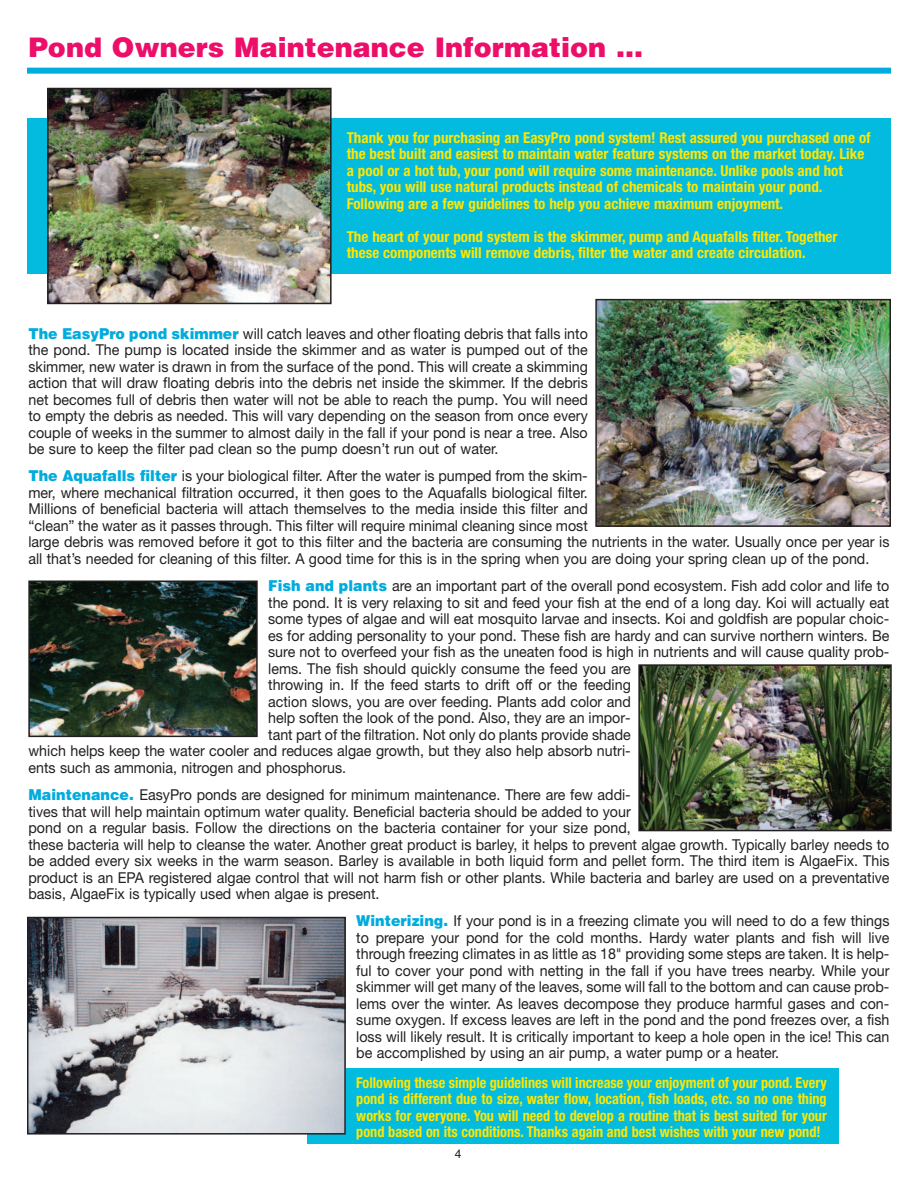
<style>
.page{position:relative;width:918px;height:1188px;background:#fff}
.page>*{position:absolute;margin:0;border:0;box-sizing:border-box;transform-origin:0 0}
.t1{font:900 27px "Helvetica";color:#ec0e68}
.t2{font:15px/16.5px "Helvetica Neue";color:#231f20;text-align:justify;scale:.95 1}
.t3{font:700 condensed 15px/16.5px "Helvetica Neue";color:#ffe601}
.t4{font:700 condensed 15px/16.5px "Helvetica Neue";color:#ffe601;text-align:justify;scale:.95 1}
.t5{font:12px "Helvetica";color:#231f20}
.s1{font-family:"Helvetica";font-weight:900;color:#00acdd}
</style>
<div class="page">
<div style="left:28px;top:119px;width:863px;height:155px;background:#02bbdf"></div>
<img style="left:50px;top:91px;width:279px;height:210px">
<div style="left:47px;top:88px;width:285px;height:216px;border:2px solid #231f20"></div>
<img style="left:598px;top:302px;width:290px;height:222px">
<div style="left:595px;top:299px;width:296px;height:228px;border:2px solid #231f20"></div>
<img style="left:31px;top:583px;width:224px;height:151px">
<div style="left:28px;top:580px;width:230px;height:157px;border:2px solid #231f20"></div>
<img style="left:641px;top:667px;width:248px;height:161px">
<div style="left:638px;top:664px;width:254px;height:167px;border:2px solid #231f20"></div>
<div style="left:27px;top:68px;width:864px;height:6px;background:#00acdd"></div>
<div style="left:308px;top:1068px;width:531px;height:76px;background:#02bbdf"></div>
<img style="left:30px;top:920px;width:313px;height:212px">
<div style="left:27px;top:917px;width:319px;height:218px;border:2px solid #231f20"></div>
<h1 class="t1" style="left:28px;top:32px;width:616px">Pond Owners Maintenance Information ...</h1>
<p class="t3" style="left:347px;top:129px;width:525px">Thank you for purchasing an EasyPro pond system! Rest assured you purchased one of the best built and easiest to maintain water feature systems on the market today. Like a pool or a hot tub, your pond will require some maintenance. Unlike pools and hot tubs, you will use natural products instead of chemicals to maintain your pond.<br>Following are a few guidelines to help you achieve maximum enjoyment.</p>
<p class="t3" style="left:347px;top:228px;width:492px">The heart of your pond system is the skimmer, pump and Aquafalls filter. Together these components will remove debris, filter the water and create circulation.</p>
<p class="t2" style="left:28px;top:325px;width:590px"><span class="s1">The EasyPro pond skimmer</span> will catch leaves and other floating debris that falls into the pond. The pump is located inside the skimmer and as water is pumped out of the skimmer, new water is drawn in from the surface of the pond. This will create a skimming action that will draw floating debris into the debris net inside the skimmer. If the debris net becomes full of debris then water will not be able to reach the pump. You will need to empty the debris as needed. This will vary depending on the season from once every couple of weeks in the summer to almost daily in the fall if your pond is near a tree. Also be sure to keep the filter pad clean so the pump doesn’t run out of water.</p>
<p class="t2" style="left:28px;top:468px;width:908px;text-align:left"><span class="s1">The Aquafalls filter</span> is your biological filter. After the water is pumped from the skim-<br>mer, where mechanical filtration occurred, it then goes to the Aquafalls biological filter.<br>Millions of beneficial bacteria will attach themselves to the media inside this filter and<br>“clean” the water as it passes through. This filter will require minimal cleaning since most<br>large debris was removed before it got to this filter and the bacteria are consuming the nutrients in the water. Usually once per year is all that’s needed for cleaning of this filter. A good time for this is in the spring when you are doing your spring clean up of the pond.</p>
<p class="t2" style="left:268px;top:577px;width:655px"><span class="s1">Fish and plants</span> are an important part of the overall pond ecosystem. Fish add color and life to</p>
<p class="t2" style="left:268px;top:594px;width:655px">the pond. It is very relaxing to sit and feed your fish at the end of a long day. Koi will actually eat</p>
<p class="t2" style="left:268px;top:610px;width:655px">some types of algae and will eat mosquito larvae and insects. Koi and goldfish are popular choic-</p>
<p class="t2" style="left:268px;top:627px;width:655px">es for adding personality to your pond. These fish are hardy and can survive northern winters. Be</p>
<p class="t2" style="left:268px;top:643px;width:655px">sure not to overfeed your fish as the uneaten food is high in nutrients and will cause quality prob-</p>
<p class="t2" style="left:268px;top:660px;width:383px">lems. The fish should quickly consume the feed you are</p>
<p class="t2" style="left:268px;top:676px;width:383px">throwing in. If the feed starts to drift off or the feeding</p>
<p class="t2" style="left:268px;top:693px;width:383px">action slows, you are over feeding. Plants add color and</p>
<p class="t2" style="left:268px;top:709px;width:383px">help soften the look of the pond. Also, they are an impor-</p>
<p class="t2" style="left:268px;top:726px;width:383px">tant part of the filtration. Not only do plants provide shade</p>
<p class="t2" style="left:28px;top:742px;width:635px">which helps keep the water cooler and reduces algae growth, but they also help absorb nutri-</p>
<p class="t2" style="left:28px;top:759px;width:336px">ents such as ammonia, nitrogen and phosphorus.</p>
<p class="t2" style="left:28px;top:786px;width:908px;text-align:left"><span class="s1">Maintenance.</span> EasyPro ponds are designed for minimum maintenance. There are few addi-<br>tives that will help maintain optimum water quality. Beneficial bacteria should be added to your<br>pond on a regular basis. Follow the directions on the bacteria container for your size pond,<br>these bacteria will help to cleanse the water. Another great product is barley, it helps to prevent algae growth. Typically barley needs to be added every six weeks in the warm season. Barley is available in both liquid form and pellet form. The third item is AlgaeFix. This product is an EPA registered algae control that will not harm fish or other plants. While bacteria and barley are used on a preventative basis, AlgaeFix is typically used when algae is present.</p>
<p class="t2" style="left:356px;top:913px;width:563px"><span class="s1">Winterizing.</span> If your pond is in a freezing climate you will need to do a few things to prepare your pond for the cold months. Hardy water plants and fish will live through freezing climates in as little as 18" providing some steps are taken. It is help&shy;ful to cover your pond with netting in the fall if you have trees nearby. While your skimmer will get many of the leaves, some will fall to the bottom and can cause prob&shy;lems over the winter. As leaves decompose they produce harmful gases and con&shy;sume oxygen. If excess leaves are left in the pond and the pond freezes over, a fish loss will likely result. It is critically important to keep a hole open in the ice! This can be accomplished by using an air pump, a water pump or a heater.</p>
<p class="t4" style="left:356px;top:1074px;width:497px">Following these simple guidelines will increase your enjoyment of your pond. Every pond is different due to size, water flow, location, fish loads, etc. so no one thing works for everyone. You will need to develop a routine that is best suited for your pond based on its conditions. Thanks again and best wishes with your new pond!</p>
<p class="t5" style="left:455px;top:1149px;width:8px">4</p>
</div>
